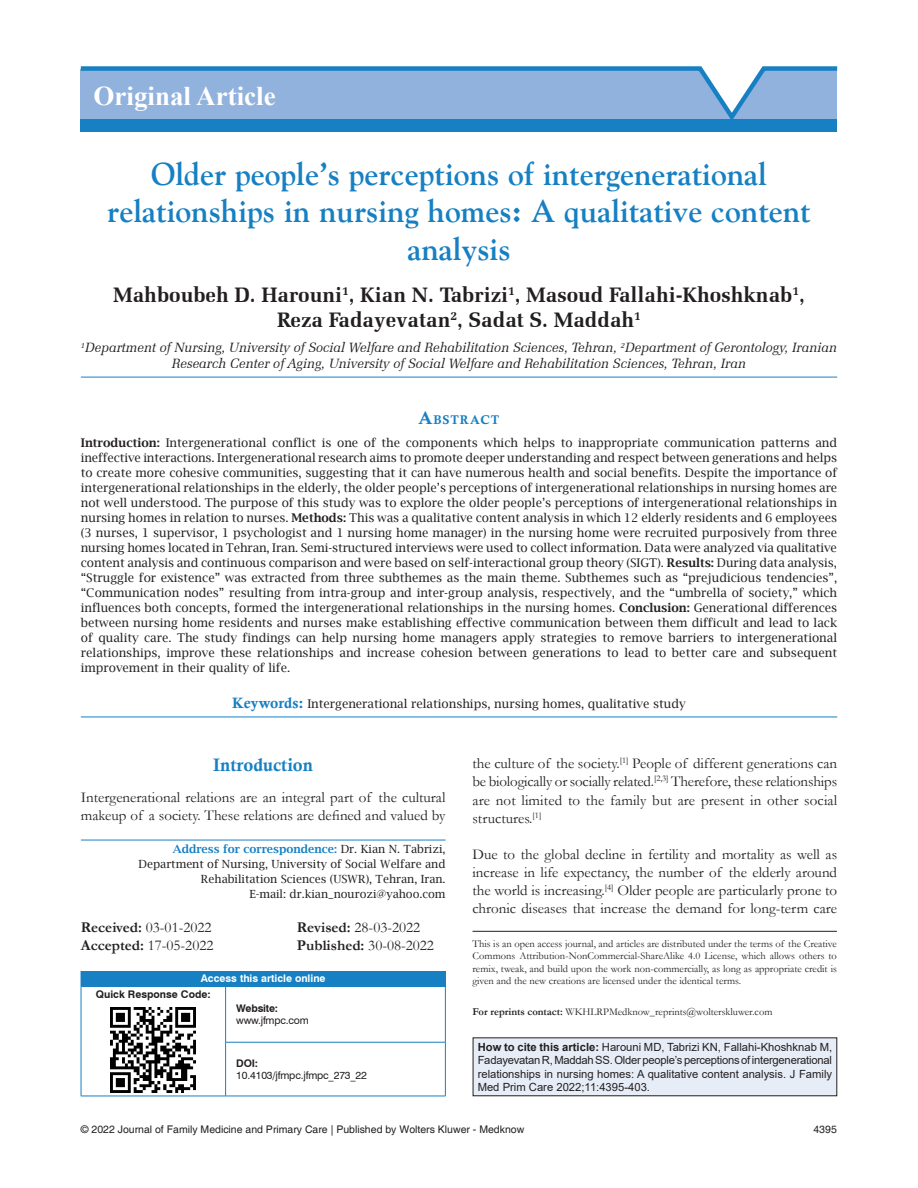
<style>
.page{position:relative;width:918px;height:1188px;background:#fff}
.page>*{position:absolute;margin:0;border:0;box-sizing:border-box;transform-origin:0 0}
.AT{font:700 31.5px/37.5px "Goudy";color:#1680c3;text-align:center}
.AH{font:700 27px "Times New Roman";color:#fff}
.AU{font:700 21px/25.2px "Zapf Elliptical 711 BT";color:#231f20;text-align:center}
.t1{font:18px "Calis MT Bol";color:#1680c3}
.TX{font:15px/18.1px "Garamond";color:#231f20;text-align:justify}
.TX-2{font:700 15px "Garamond";color:#231f20}
.AFF{font:italic 13.5px/16.2px "Zapf Elliptical 711 BT";color:#231f20;text-align:center}
.ABSH{font:12.6px "Calis MT Bol";letter-spacing:.07em;color:#1680c3}
.ABS{font:12px/15px "Lucida Bright";color:#231f20;text-align:justify}
.KWD{font:12px "Lucida Bright";color:#231f20}
.HTC{font:11.25px/13.5px "Arial";color:#231f20;text-align:justify}
.ADD{font:11.25px/15px "Lucida Bright";color:#231f20;text-align:right}
.Reprint{font:10.5px/12.6px "Garamond";color:#231f20;text-align:justify}
.RF{font:10.5px "Helvetica";color:#231f20}
.WEB{font:10.5px/12.6px "Swiss 721 BT";letter-spacing:-.015em;color:#231f20}
.AAO{font:700 10.5px "Swiss 721 BT";color:#fff}
.QRC{font:700 10.5px "Swiss 721 BT";color:#231f20}
.s1{font-size:18px}
.s2{font-weight:600}
.s3{font-family:"Calis MT Bol";font-size:15px;color:#1680c3}
.s4{font-weight:600;color:#1680c3}
.s5{font-weight:700}
.s6{font-weight:400}
</style>
<div class="page">
<svg style="left:80px;top:66px;width:758px;height:59px;background:#8ab0db"></svg>
<div style="left:81px;top:119px;width:756px;height:13px;background:#1680c3"></div>
<hr style="left:81px;top:377px;width:756px;height:1px;background:#1680c3">
<hr style="left:81px;top:717px;width:756px;height:1px;background:#1680c3">
<div style="left:81px;top:971px;width:364px;height:15px;background:#1680c3"></div>
<svg style="left:445px;top:971px;width:1px;height:15px"></svg>
<hr style="left:81px;top:1096px;width:145px;height:1px;background:#1680c3">
<hr style="left:226px;top:1096px;width:220px;height:1px;background:#1680c3">
<hr style="left:81px;top:986px;width:145px;height:1px;background:#1680c3">
<hr style="left:81px;top:986px;width:1px;height:56px;background:#1680c3">
<hr style="left:81px;top:1042px;width:1px;height:54px;background:#1680c3">
<hr style="left:226px;top:986px;width:220px;height:1px;background:#1680c3">
<hr style="left:225px;top:986px;width:1px;height:56px;background:#1680c3">
<hr style="left:445px;top:986px;width:1px;height:56px;background:#1680c3">
<hr style="left:225px;top:1042px;width:221px;height:1px;background:#1680c3">
<hr style="left:225px;top:1042px;width:1px;height:54px;background:#1680c3">
<hr style="left:445px;top:1042px;width:1px;height:54px;background:#1680c3">
<img style="left:111px;top:1007px;width:85px;height:85px">
<hr style="left:81px;top:840px;width:365px;height:1px;background:#1680c3">
<div style="left:473px;top:1038px;width:364px;height:58px;background:#e7edf7"></div>
<div style="left:473px;top:1037px;width:364px;height:59px;border:1px solid #231f20"></div>
<hr style="left:472px;top:931px;width:365px;height:1px;background:#231f20">
<p class="AH" style="left:94px;top:77px;width:184px">Original Article</p>
<p class="AT" style="left:107px;top:155px;width:705px">Older people’s perceptions of intergenerational relationships in nursing homes: A qualitative content analysis</p>
<p class="AU" style="left:113px;top:282px;width:693px">Mahboubeh D. Harouni<sup>1</sup>, Kian N. Tabrizi<sup>1</sup>, Masoud Fallahi‑Khoshknab<sup>1</sup>,<br>Reza Fadayevatan<sup>2</sup>, Sadat S. Maddah<sup>1</sup></p>
<p class="AFF" style="left:81px;top:339px;width:758px"><sup>1</sup>Department of Nursing, University of Social Welfare and Rehabilitation Sciences, Tehran, <sup>2</sup>Department of Gerontology, Iranian<br>Research Center of Aging, University of Social Welfare and Rehabilitation Sciences, Tehran, Iran</p>
<p class="ABSH" style="left:419px;top:412px;width:82px"><span class="s1">A</span>BSTRACT</p>
<p class="ABS" style="left:81px;top:435px;width:758px"><span class="s2">Introduction:</span> Intergenerational conflict is one of the components which helps to inappropriate communication patterns and ineffective interactions. Intergenerational research aims to promote deeper understanding and respect between generations and helps to create more cohesive communities, suggesting that it can have numerous health and social benefits. Despite the importance of intergenerational relationships in the elderly, the older people’s perceptions of intergenerational relationships in nursing homes are not well understood. The purpose of this study was to explore the older people’s perceptions of intergenerational relationships in nursing homes in relation to nurses. <span class="s2">Methods:</span> This was a qualitative content analysis in which 12 elderly residents and 6 employees (3 nurses, 1 supervisor, 1 psychologist and 1 nursing home manager) in the nursing home were recruited purposively from three nursing homes located in Tehran, Iran. Semi‑structured interviews were used to collect information. Data were analyzed via qualitative content analysis and continuous comparison and were based on self‑interactional group theory (SIGT). <span class="s2">Results:</span> During data analysis, “Struggle for existence” was extracted from three subthemes as the main theme. Subthemes such as “prejudicious tendencies”, “Communication nodes” resulting from intra‑group and inter‑group analysis, respectively, and the “umbrella of society,” which influences both concepts, formed the intergenerational relationships in the nursing homes. <span class="s2">Conclusion:</span> Generational differences between nursing home residents and nurses make establishing effective communication between them difficult and lead to lack of quality care. The study findings can help nursing home managers apply strategies to remove barriers to intergenerational relationships, improve these relationships and increase cohesion between generations to lead to better care and subsequent improvement in their quality of life.</p>
<p class="KWD" style="left:232px;top:697px;width:455px"><span class="s3">Keywords:</span> Intergenerational relationships, nursing homes, qualitative study</p>
<h1 class="t1" style="left:213px;top:755px;width:101px">Introduction</h1>
<p class="TX" style="left:81px;top:788px;width:366px">Intergenerational relations are an integral part of the cultural makeup of a society. These relations are defined and valued by</p>
<p class="ADD" style="left:138px;top:842px;width:309px"><span class="s4">Address for correspondence:</span> Dr. Kian N. Tabrizi, Department of Nursing, University of Social Welfare and Rehabilitation Sciences (USWR), Tehran, Iran.<br>E‑mail: dr.kian_nourozi@yahoo.com</p>
<p class="TX" style="left:81px;top:918px;width:132px"><span class="s5">Received:</span> 03-01‑2022</p>
<p class="TX" style="left:297px;top:918px;width:125px"><span class="s5">Revised:</span> 28‑03‑2022</p>
<p class="TX" style="left:81px;top:936px;width:134px"><span class="s5">Accepted:</span> 17‑05‑2022</p>
<p class="TX-2" style="left:297px;top:935px;width:139px">Published: <span class="s6">30-08-2022</span></p>
<p class="AAO" style="left:201px;top:971px;width:126px">Access this article online</p>
<p class="QRC" style="left:96px;top:987px;width:116px">Quick Response Code:</p>
<p class="WEB" style="left:236px;top:1001px;width:74px"><span class="s5">Website: </span>www.jfmpc.com</p>
<p class="WEB" style="left:236px;top:1056px;width:132px"><span class="s5">DOI:<br></span>10.4103/jfmpc.jfmpc_273_22</p>
<p class="TX" style="left:472px;top:754px;width:366px">the culture of the society.<sup>[1]</sup> People of different generations can be biologically or socially related.<sup>[2,3]</sup> Therefore, these relationships are not limited to the family but are present in other social structures.<sup>[1]</sup></p>
<p class="TX" style="left:472px;top:845px;width:366px">Due to the global decline in fertility and mortality as well as increase in life expectancy, the number of the elderly around the world is increasing.<sup>[4]</sup> Older people are particularly prone to chronic diseases that increase the demand for long‑term care</p>
<p class="Reprint" style="left:472px;top:937px;width:366px">This is an open access journal, and articles are distributed under the terms of the Creative Commons Attribution‑NonCommercial‑ShareAlike 4.0 License, which allows others to remix, tweak, and build upon the work non‑commercially, as long as appropriate credit is given and the new creations are licensed under the identical terms.</p>
<p class="Reprint" style="left:472px;top:1005px;width:301px"><span class="s5">For reprints contact:</span> WKHLRPMedknow_reprints@wolterskluwer.com</p>
<p class="HTC" style="left:478px;top:1040px;width:356px"><span class="s5">How to cite this article:</span> Harouni MD, Tabrizi KN, Fallahi‑Khoshknab M, Fadayevatan R, Maddah SS. Older people’s perceptions of intergenerational relationships in nursing homes: A qualitative content analysis. J Family Med Prim Care 2022;11:4395-403.</p>
<p class="RF" style="left:81px;top:1124px;width:445px">© 2022 Journal of Family Medicine and Primary Care | Published by Wolters Kluwer ‑ Medknow</p>
<p class="RF" style="left:813px;top:1124px;width:25px">4395</p>
</div>
